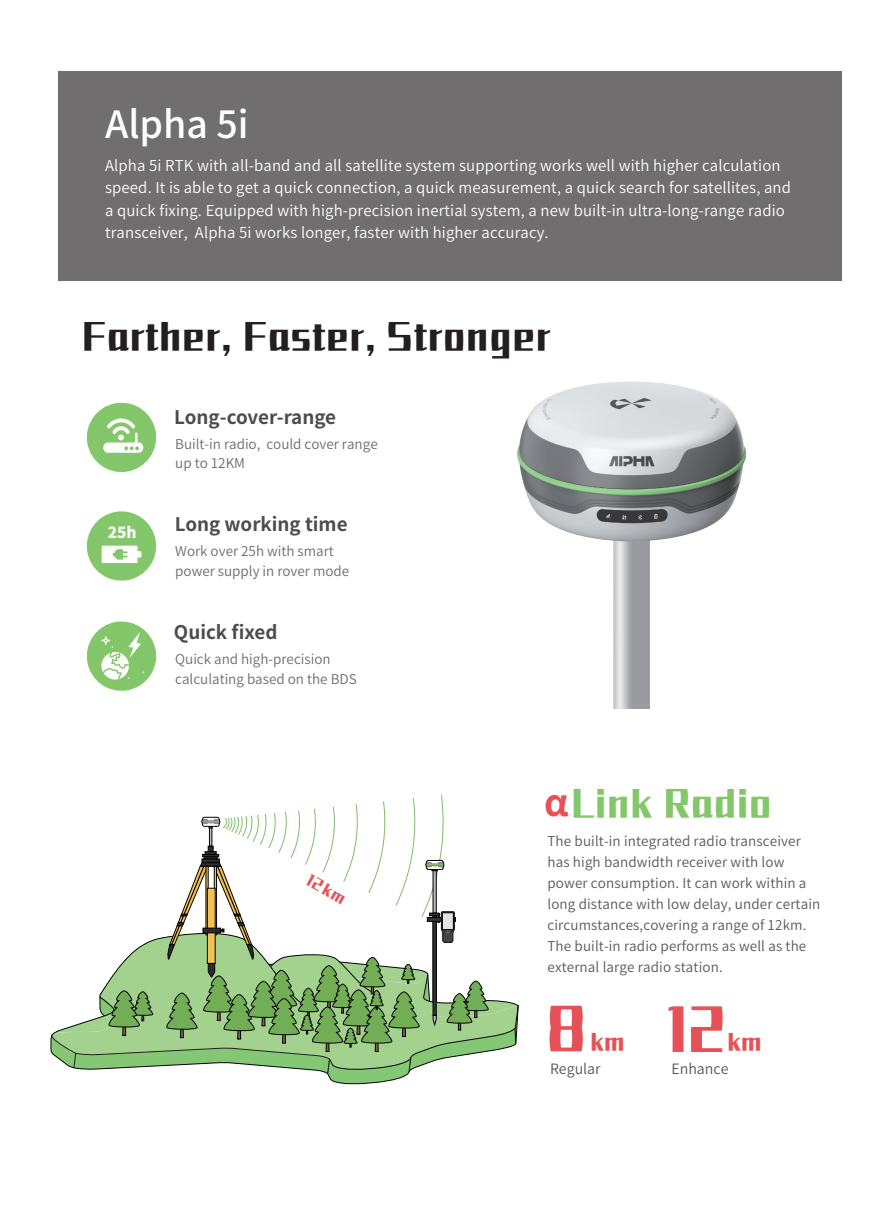
<style>
.page{position:relative;width:893px;height:1212px;background:#fff}
.page>*{position:absolute;margin:0;border:0;box-sizing:border-box;transform-origin:0 0}
.t1{font:54px "Ali HY Ai Hei";color:#e55156}
.t2{font:500 37.5px "Source Han Sans CN";color:#fff}
.t3{font:34.05px "Ali HY Ai Hei";letter-spacing:.025em;color:#231f20}
.t4{font:34.05px "Ali HY Ai Hei";letter-spacing:.025em;color:#84c76b}
.t5{font:21px "Ali HY Ai Hei";color:#e55156}
.t6{font:700 18.75px "Source Han Sans CN";color:#4b4c4d}
.t7{font:800 15.3px "Source Han Sans CN";color:#fff}
.t8{font:15px/22.5px "Source Han Sans CN";letter-spacing:.01em;color:#fff}
.t9{font:14.25px "Source Han Sans CN";color:#555859}
.t10{font:14.1px "Ali HY Ai Hei";color:#e55156}
.t11{font:13.5px/21px "Source Han Sans CN";letter-spacing:.01em;color:#57585a}
.t12{font:13.5px/19.5px "Source Han Sans CN";color:#6c6d70}
.s1{font-family:"Source Han Sans CN";font-weight:700;font-size:36.9px;color:#e55156}
</style>
<div class="page">
<div style="left:58px;top:71px;width:783px;height:209px;background:#706e6e"></div>
<img style="left:517px;top:381px;width:228px;height:327px">
<svg style="left:51px;top:795px;width:467px;height:289px"></svg>
<svg style="left:86px;top:402px;width:71px;height:70px"></svg>
<img style="left:87px;top:414px;width:69px;height:43px">
<svg style="left:86px;top:621px;width:71px;height:70px"></svg>
<svg style="left:86px;top:511px;width:71px;height:70px"></svg>
<h2 class="t2" style="left:105px;top:103px;width:145px">Alpha 5i</h2>
<p class="t8" style="left:105px;top:154px;width:687px">Alpha 5i RTK with all-band and all satellite system supporting works well with higher calculation speed. It is able to get a quick connection, a quick measurement, a quick search for satellites, and a quick fixing. Equipped with high-precision inertial system, a new built-in ultra-long-range radio transceiver, Alpha 5i works longer, faster with higher accuracy.</p>
<h3 class="t3" style="left:82px;top:314px;width:470px">Farther, Faster, Stronger</h3>
<p class="t7" style="left:108px;top:524px;width:30px">25h</p>
<p class="t6" style="left:174px;top:407px;width:163px">Long-cover-range</p>
<p class="t12" style="left:175px;top:434px;width:204px">Built-in radio, could cover range up to 12KM</p>
<p class="t6" style="left:175px;top:515px;width:174px">Long working time</p>
<p class="t12" style="left:175px;top:542px;width:176px">Work over 25h with smart power supply in rover mode</p>
<p class="t6" style="left:174px;top:623px;width:105px">Quick fixed</p>
<p class="t12" style="left:175px;top:650px;width:183px">Quick and high-precision calculating based on the BDS</p>
<p class="t10" style="left:313px;top:870px;width:43px;rotate:29deg">12km</p>
<h3 class="t4" style="left:544px;top:780px;width:229px"><span class="s1">α</span>Link Radio</h3>
<p class="t11" style="left:547px;top:830px;width:274px">The built-in integrated radio transceiver has high bandwidth receiver with low power consumption. It can work within a long distance with low delay, under certain circumstances,covering a range of 12km.<br>The built-in radio performs as well as the external large radio station.</p>
<h1 class="t1" style="left:545px;top:993px;width:43px">8</h1>
<h1 class="t1" style="left:667px;top:993px;width:60px">12</h1>
<h3 class="t5" style="left:591px;top:1028px;width:36px">km</h3>
<h3 class="t5" style="left:728px;top:1028px;width:36px">km</h3>
<p class="t9" style="left:550px;top:1060px;width:52px">Regular</p>
<p class="t9" style="left:671px;top:1061px;width:59px">Enhance</p>
</div>
